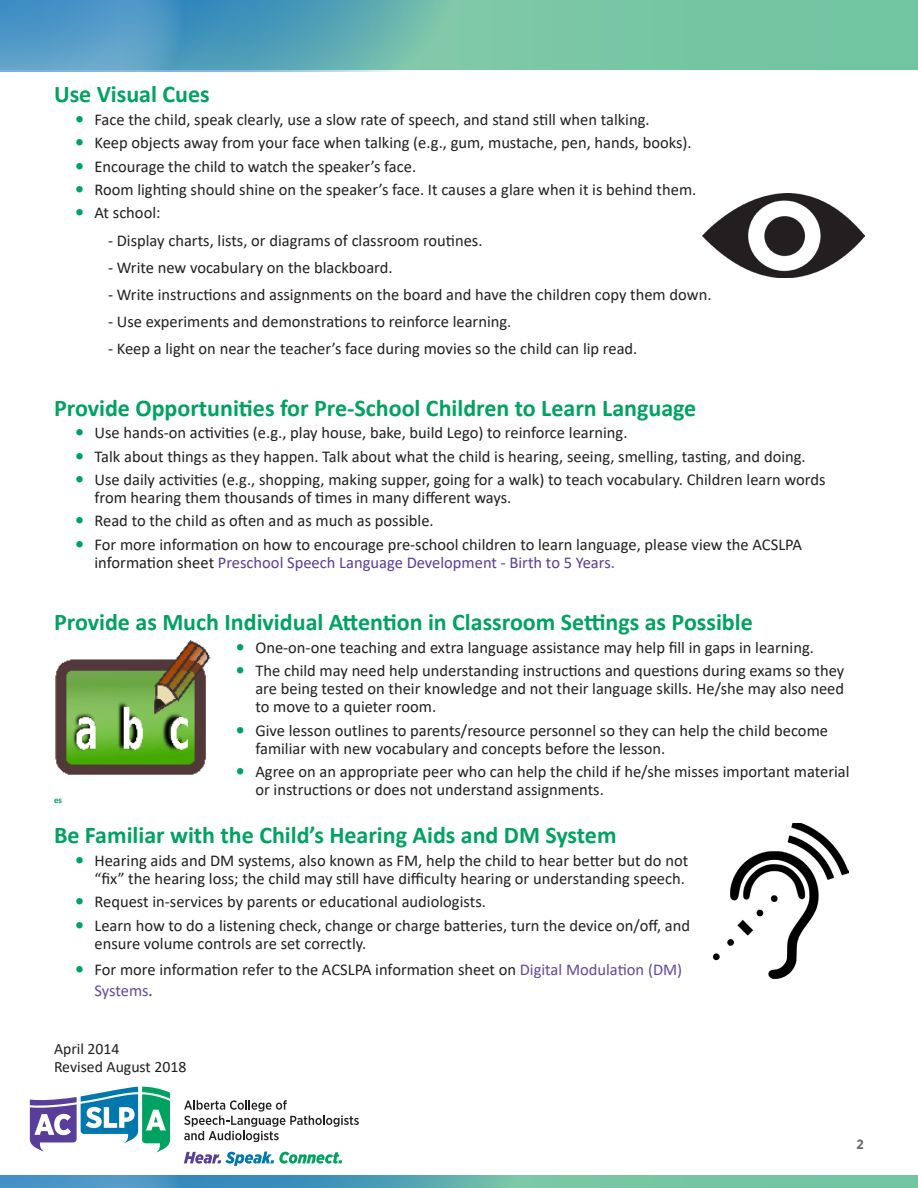
<style>
.page{position:relative;width:918px;height:1188px;background:#fff}
.page>*{position:absolute;margin:0;border:0;box-sizing:border-box;transform-origin:0 0}
.B_Head{font:700 24px "Calibri";color:#00a261}
.body{font:16.5px/18px "Calibri";color:#231f20}
.body-2{font:15.75px/18px "Calibri";color:#231f20}
.t1{font:700 13.5px "Gotham Narrow";color:#6c6d70}
.B_Head-2{font:700 9px "Calibri";color:#00a261}
.s1{font-weight:700;font-size:18px;color:#00a261}
.s2{color:#593e99}
.s3{color:#64499d}
</style>
<div class="page">
<div style="left:0;top:1176px;width:918px;height:12px;background:#75c5a3"></div>
<svg style="left:0;top:1176px;width:484px;height:12px"></svg>
<svg style="left:30px;top:1087px;width:140px;height:65px"></svg>
<svg style="left:184px;top:1100px;width:175px;height:42px"></svg>
<svg style="left:184px;top:1152px;width:158px;height:14px"></svg>
<div style="left:0;top:0;width:918px;height:70px;background:#75c5a3"></div>
<svg style="left:0;top:0;width:469px;height:71px"></svg>
<img style="left:702px;top:193px;width:162px;height:84px">
<img style="left:714px;top:824px;width:135px;height:154px">
<img style="left:55px;top:640px;width:156px;height:135px">
<p class="B_Head" style="left:54px;top:77px;width:157px">Use Visual Cues</p>
<p class="body" style="left:75px;top:110px;width:576px"><span class="s1">•</span> Face the child, speak clearly, use a slow rate of speech, and stand still when talking.</p>
<p class="body" style="left:75px;top:133px;width:618px"><span class="s1">•</span> Keep objects away from your face when talking (e.g., gum, mustache, pen, hands, books).</p>
<p class="body" style="left:75px;top:157px;width:343px"><span class="s1">•</span> Encourage the child to watch the speaker’s face.</p>
<p class="body" style="left:75px;top:180px;width:623px"><span class="s1">•</span> Room lighting should shine on the speaker’s face. It causes a glare when it is behind them.</p>
<p class="body" style="left:75px;top:203px;width:87px"><span class="s1">•</span> At school:</p>
<p class="body" style="left:108px;top:231px;width:376px">- Display charts, lists, or diagrams of classroom routines.</p>
<p class="body" style="left:108px;top:258px;width:286px">- Write new vocabulary on the blackboard.</p>
<p class="body" style="left:108px;top:285px;width:605px">- Write instructions and assignments on the board and have the children copy them down.</p>
<p class="body" style="left:108px;top:312px;width:405px">- Use experiments and demonstrations to reinforce learning.</p>
<p class="body" style="left:108px;top:339px;width:531px">- Keep a light on near the teacher’s face during movies so the child can lip read.</p>
<p class="B_Head" style="left:54px;top:391px;width:644px">Provide Opportunities for Pre-School Children to Learn Language</p>
<p class="body" style="left:75px;top:423px;width:554px"><span class="s1">•</span> Use hands-on activities (e.g., play house, bake, build Lego) to reinforce learning.</p>
<p class="body" style="left:75px;top:447px;width:732px"><span class="s1">•</span> Talk about things as they happen. Talk about what the child is hearing, seeing, smelling, tasting, and doing.</p>
<p class="body" style="left:94px;top:470px;width:733px;text-indent:-20px"><span class="s1">•</span> Use daily activities (e.g., shopping, making supper, going for a walk) to teach vocabulary. Children learn words from hearing them thousands of times in many different ways.</p>
<p class="body" style="left:75px;top:512px;width:360px"><span class="s1">•</span> Read to the child as often and as much as possible.</p>
<p class="body" style="left:94px;top:535px;width:709px;text-indent:-20px"><span class="s1">•</span> For more information on how to encourage pre-school children to learn language, please view the ACSLPA information sheet <span class="s2">Preschool Speech Language Development - Birth to 5 Years.</span></p>
<p class="B_Head" style="left:54px;top:605px;width:700px">Provide as Much Individual Attention in Classroom Settings as Possible</p>
<p class="body" style="left:236px;top:638px;width:580px"><span class="s1">•</span> One-on-one teaching and extra language assistance may help fill in gaps in learning.</p>
<p class="body" style="left:255px;top:661px;width:590px;text-align:justify;text-indent:-20px"><span class="s1">•</span> The child may need help understanding instructions and questions during exams so they are being tested on their knowledge and not their language skills. He/she may also need to move to a quieter room.</p>
<p class="body" style="left:255px;top:721px;width:574px;text-indent:-20px"><span class="s1">•</span> Give lesson outlines to parents/resource personnel so they can help the child become familiar with new vocabulary and concepts before the lesson.</p>
<p class="body" style="left:255px;top:762px;width:596px;text-indent:-20px"><span class="s1">•</span> Agree on an appropriate peer who can help the child if he/she misses important material or instructions or does not understand assignments.</p>
<p class="B_Head-2" style="left:54px;top:793px;width:10px">es</p>
<p class="B_Head" style="left:54px;top:818px;width:564px">Be Familiar with the Child’s Hearing Aids and DM System</p>
<p class="body" style="left:75px;top:851px;width:615px;text-align:right"><span class="s1">•</span> Hearing aids and DM systems, also known as FM, help the child to hear better but do not “fix” the hearing loss; the child may still have difficulty hearing or understanding speech.</p>
<p class="body" style="left:75px;top:892px;width:412px"><span class="s1">•</span> Request in-services by parents or educational audiologists.</p>
<p class="body" style="left:94px;top:916px;width:597px;text-indent:-20px"><span class="s1">•</span> Learn how to do a listening check, change or charge batteries, turn the device on/off, and ensure volume controls are set correctly.</p>
<p class="body" style="left:94px;top:959px;width:589px;line-height:21px;text-indent:-20px"><span class="s1">•</span> For more information refer to the ACSLPA information sheet on <span class="s3">Digital Modulation (DM)<br>Systems</span>.</p>
<p class="body-2" style="left:54px;top:1039px;width:134px">April 2014<br>Revised August 2018</p>
<p class="t1" style="left:857px;top:1135px;width:9px">2</p>
</div>
